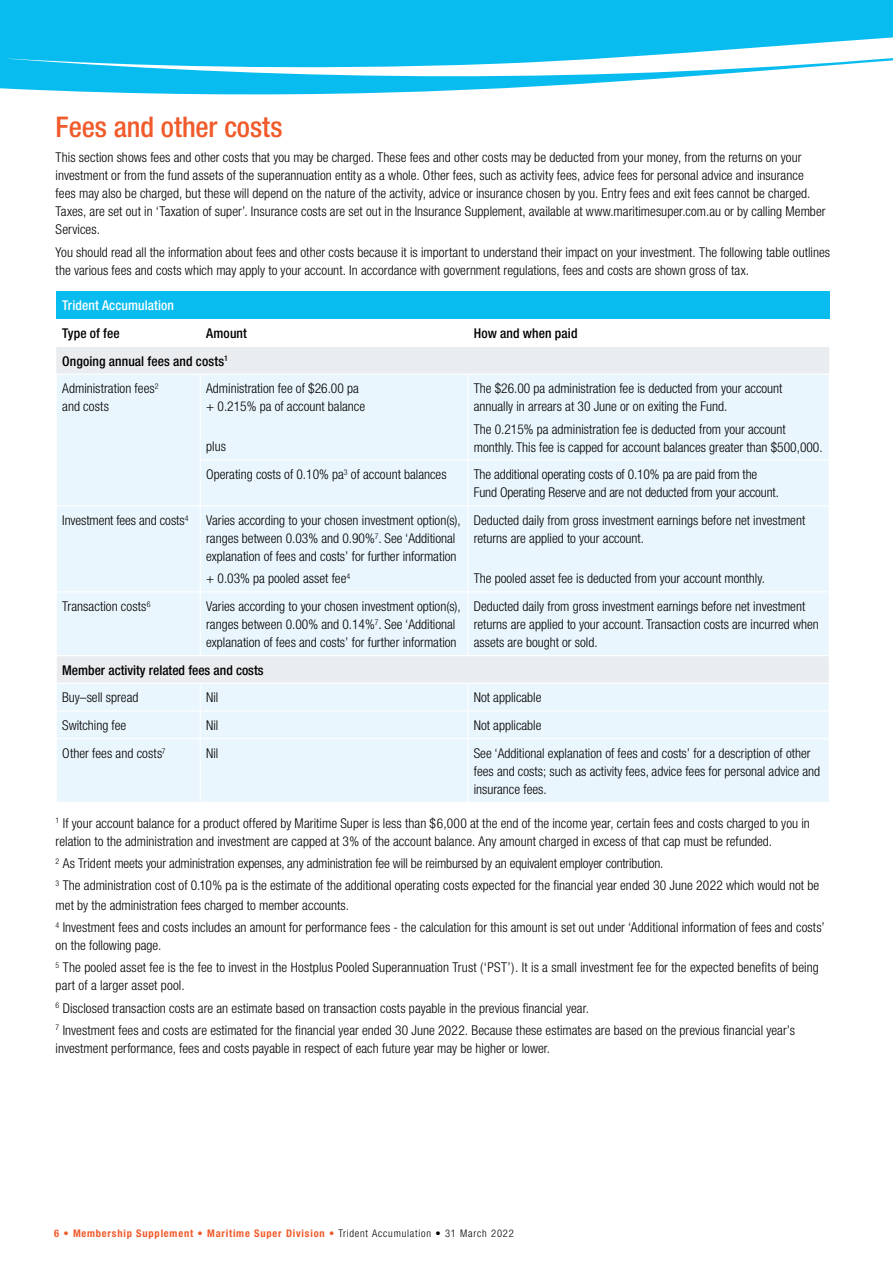
<style>
.page{position:relative;width:893px;height:1263px;background:#fff}
.page>*{position:absolute;margin:0;border:0;box-sizing:border-box;transform-origin:0 0}
.t1{font:500 condensed 28.5px "Helvetica Neue";letter-spacing:-.005em;color:#f15a2a}
.t2{font:300 condensed 13.5px/18px "Helvetica Neue";color:#000}
.t3{font:500 condensed 13.5px/27.8px "Helvetica Neue";letter-spacing:.005em;color:#000}
.t4{font:500 condensed 13.5px "Helvetica Neue";letter-spacing:.005em;color:#fff}
.t5{font:700 condensed 10.5px "Helvetica Neue";letter-spacing:.075em;color:#f15a2a}
.s1{font-weight:300}
.s2{font-weight:300;color:#000}
</style>
<div class="page">
<svg style="left:0;top:0;width:893px;height:95px;fill:#09bcef"></svg>
<div style="left:56px;top:291px;width:773px;height:28px;background:#09bcef"></div>
<div style="left:56px;top:347px;width:773px;height:26px;background:#eaedef"></div>
<div style="left:57px;top:375px;width:772px;height:427px;background:#eaf6fd"></div>
<hr style="left:200px;top:375px;width:1px;height:84px;background:#fff">
<hr style="left:467px;top:375px;width:1px;height:84px;background:#fff">
<hr style="left:200px;top:459px;width:268px;height:2px;background:#fff">
<hr style="left:200px;top:461px;width:1px;height:44px;background:#fff">
<hr style="left:468px;top:459px;width:362px;height:2px;background:#fff">
<hr style="left:467px;top:461px;width:1px;height:44px;background:#fff">
<hr style="left:56px;top:505px;width:144px;height:1px;background:#fff">
<hr style="left:468px;top:505px;width:362px;height:1px;background:#fff">
<hr style="left:56px;top:591px;width:144px;height:1px;background:#fff">
<hr style="left:468px;top:591px;width:362px;height:1px;background:#fff">
<hr style="left:56px;top:655px;width:144px;height:1px;background:#fff">
<hr style="left:468px;top:655px;width:362px;height:1px;background:#fff">
<hr style="left:56px;top:683px;width:144px;height:1px;background:#fff">
<hr style="left:200px;top:683px;width:268px;height:1px;background:#fff">
<hr style="left:468px;top:683px;width:362px;height:1px;background:#fff">
<hr style="left:56px;top:710px;width:144px;height:1px;background:#fff">
<hr style="left:200px;top:710px;width:268px;height:1px;background:#fff">
<svg style="left:200px;top:684px;width:1px;height:54px"></svg>
<hr style="left:468px;top:710px;width:362px;height:1px;background:#fff">
<svg style="left:467px;top:684px;width:1px;height:54px"></svg>
<hr style="left:56px;top:738px;width:144px;height:1px;background:#fff">
<hr style="left:200px;top:738px;width:268px;height:1px;background:#fff">
<hr style="left:200px;top:739px;width:1px;height:63px;background:#fff">
<hr style="left:468px;top:738px;width:362px;height:1px;background:#fff">
<hr style="left:467px;top:739px;width:1px;height:63px;background:#fff">
<hr style="left:200px;top:505px;width:268px;height:1px;background:#fff">
<hr style="left:200px;top:506px;width:1px;height:85px;background:#fff">
<hr style="left:467px;top:506px;width:1px;height:85px;background:#fff">
<hr style="left:200px;top:591px;width:268px;height:1px;background:#fff">
<hr style="left:200px;top:592px;width:1px;height:63px;background:#fff">
<hr style="left:467px;top:592px;width:1px;height:63px;background:#fff">
<hr style="left:200px;top:655px;width:268px;height:1px;background:#fff">
<h1 class="t1" style="left:56px;top:110px;width:228px">Fees and other costs</h1>
<p class="t2" style="left:56px;top:148px;width:771px">This section shows fees and other costs that you may be charged. These fees and other costs may be deducted from your money, from the returns on your investment or from the fund assets of the superannuation entity as a whole. Other fees, such as activity fees, advice fees for personal advice and insurance fees may also be charged, but these will depend on the nature of the activity, advice or insurance chosen by you. Entry fees and exit fees cannot be charged.<br>Taxes, are set out in ‘Taxation of super’. Insurance costs are set out in the Insurance Supplement, available at www.maritimesuper.com.au or by calling Member Services.</p>
<p class="t2" style="left:56px;top:244px;width:776px">You should read all the information about fees and other costs because it is important to understand their impact on your investment. The following table outlines the various fees and costs which may apply to your account. In accordance with government regulations, fees and costs are shown gross of tax.</p>
<p class="t4" style="left:62px;top:298px;width:113px">Trident Accumulation</p>
<p class="t3" style="left:62px;top:319px;width:59px">Type of fee</p>
<p class="t3" style="left:206px;top:319px;width:42px">Amount</p>
<p class="t3" style="left:474px;top:319px;width:105px">How and when paid</p>
<p class="t3" style="left:62px;top:347px;width:167px">Ongoing annual fees and costs<sup>1<br></sup><span class="s1">Administration fees</span><sup>2</sup></p>
<p class="t2" style="left:62px;top:397px;width:48px">and costs</p>
<p class="t2" style="left:206px;top:379px;width:160px">Administration fee of $26.00 pa + 0.215% pa of account balance</p>
<p class="t2" style="left:206px;top:437px;width:21px">plus</p>
<p class="t2" style="left:474px;top:379px;width:310px">The $26.00 pa administration fee is deducted from your account annually in arrears at 30 June or on exiting the Fund.</p>
<p class="t2" style="left:474px;top:420px;width:350px">The 0.215% pa administration fee is deducted from your account monthly. This fee is capped for account balances greater than $500,000.</p>
<p class="t2" style="left:206px;top:465px;width:242px">Operating costs of 0.10% pa<sup>3</sup> of account balances</p>
<p class="t2" style="left:474px;top:465px;width:307px">The additional operating costs of 0.10% pa are paid from the<br>Fund Operating Reserve and are not deducted from your account.</p>
<p class="t2" style="left:62px;top:511px;width:128px">Investment fees and costs<sup>4</sup></p>
<p class="t2" style="left:206px;top:511px;width:256px">Varies according to your chosen investment option(s), ranges between 0.03% and 0.90%<sup>7</sup>. See ‘Additional explanation of fees and costs’ for further information</p>
<p class="t2" style="left:206px;top:569px;width:145px">+ 0.03% pa pooled asset fee<sup>4</sup></p>
<p class="t2" style="left:474px;top:511px;width:333px">Deducted daily from gross investment earnings before net investment returns are applied to your account.</p>
<p class="t2" style="left:474px;top:569px;width:293px">The pooled asset fee is deducted from your account monthly.</p>
<p class="t2" style="left:62px;top:597px;width:90px">Transaction costs<sup>6</sup></p>
<p class="t2" style="left:206px;top:597px;width:256px">Varies according to your chosen investment option(s), ranges between 0.00% and 0.14%<sup>7</sup>. See ‘Additional explanation of fees and costs’ for further information</p>
<p class="t2" style="left:474px;top:597px;width:347px">Deducted daily from gross investment earnings before net investment returns are applied to your account. Transaction costs are incurred when assets are bought or sold.</p>
<p class="t3" style="left:62px;top:656px;width:203px">Member activity related fees and costs</p>
<p class="t2" style="left:62px;top:689px;width:78px">Buy–sell spread</p>
<p class="t2" style="left:206px;top:689px;width:14px">Nil</p>
<p class="t2" style="left:474px;top:689px;width:69px">Not applicable</p>
<p class="t2" style="left:62px;top:716px;width:66px">Switching fee</p>
<p class="t2" style="left:206px;top:716px;width:14px">Nil</p>
<p class="t2" style="left:474px;top:716px;width:69px">Not applicable</p>
<p class="t2" style="left:62px;top:744px;width:105px">Other fees and costs<sup>7</sup></p>
<p class="t2" style="left:206px;top:744px;width:14px">Nil</p>
<p class="t2" style="left:474px;top:744px;width:348px">See ‘Additional explanation of fees and costs’ for a description of other fees and costs; such as activity fees, advice fees for personal advice and insurance fees.</p>
<p class="t2" style="left:56px;top:814px;width:756px"><sup>1</sup> If your account balance for a product offered by Maritime Super is less than $6,000 at the end of the income year, certain fees and costs charged to you in relation to the administration and investment are capped at 3% of the account balance. Any amount charged in excess of that cap must be refunded.</p>
<p class="t2" style="left:56px;top:852px;width:765px;line-height:22.2px"><sup>2</sup> As Trident meets your administration expenses, any administration fee will be reimbursed by an equivalent employer contribution.<br><sup>3</sup> The administration cost of 0.10% pa is the estimate of the additional operating costs expected for the financial year ended 30 June 2022 which would not be</p>
<p class="t2" style="left:56px;top:894px;width:771px;line-height:22.2px">met by the administration fees charged to member accounts.<br><sup>4</sup> Investment fees and costs includes an amount for performance fees - the calculation for this amount is set out under ‘Additional information of fees and costs’</p>
<p class="t2" style="left:56px;top:934px;width:765px;line-height:22.2px">on the following page.<br><sup>5</sup> The pooled asset fee is the fee to invest in the Hostplus Pooled Superannuation Trust (‘PST’). It is a small investment fee for the expected benefits of being</p>
<p class="t2" style="left:56px;top:974px;width:741px;line-height:22.2px">part of a larger asset pool.<br><sup>6</sup> Disclosed transaction costs are an estimate based on transaction costs payable in the previous financial year.<br><sup>7</sup> Investment fees and costs are estimated for the financial year ended 30 June 2022. Because these estimates are based on the previous financial year’s</p>
<p class="t2" style="left:56px;top:1039px;width:496px">investment performance, fees and costs payable in respect of each future year may be higher or lower.</p>
<p class="t5" style="left:54px;top:1227px;width:461px">6 • Membership Supplement • Maritime Super Division <span class="s1">•</span> <span class="s2">Trident Accumulation • 31 March 2022</span></p>
</div>
